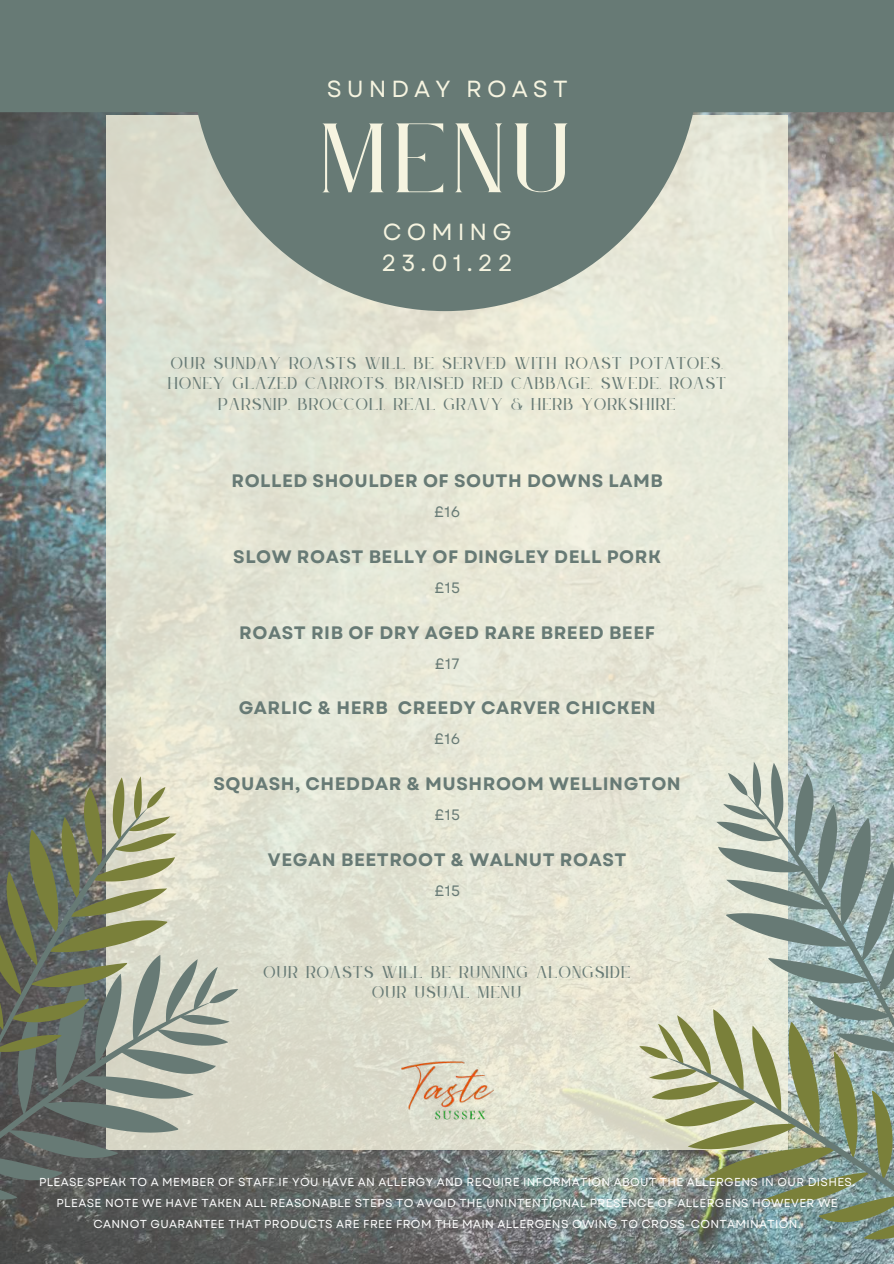
<style>
.page{position:relative;width:894px;height:1264px;background:#fff}
.page>*{position:absolute;margin:0;border:0;box-sizing:border-box;transform-origin:0 0}
.t1{font:86.25px "Le Jour Serif";color:#f6f4e0}
.t2{font:23.25px/31.5px "Garet";letter-spacing:.215em;color:#f6f4e0}
.t3{font:700 18px "Garet";letter-spacing:.03em;color:#677a75}
.t4{font:15px/20.2px "Le Jour Serif";letter-spacing:.08em;color:#677a75;text-align:center}
.t5{font:15px "Garet";letter-spacing:.03em;color:#677a75}
.t6{font:11.55px/21.1px "Garet";letter-spacing:.03em;color:#fff;text-align:center}
</style>
<div class="page">
<img style="left:0;top:311px;width:893px;height:952px">
<div style="left:106px;top:115px;width:682px;height:1034px;background:linear-gradient(to right,#dfe1d0,#eaebda)"></div>
<svg style="left:0;top:0;width:893px;height:311px;background:#87938c"></svg>
<img style="left:401px;top:1048px;width:92px;height:73px">
<svg style="left:176px;top:894px;width:78px;height:369px;background:#b2b3a7"></svg>
<svg style="left:0;top:919px;width:213px;height:344px;background:#747873"></svg>
<svg style="left:0;top:776px;width:176px;height:275px;background:#adaf9b"></svg>
<svg style="left:0;top:806px;width:149px;height:294px;background:#79806b"></svg>
<svg style="left:623px;top:945px;width:93px;height:318px;background:#c3c6b7"></svg>
<img style="left:664px;top:968px;width:229px;height:295px">
<svg style="left:716px;top:761px;width:177px;height:290px;background:#c3ccbe"></svg>
<svg style="left:744px;top:793px;width:149px;height:310px;background:#9dada4"></svg>
<h2 class="t2" style="left:326px;top:73px;width:242px">SUNDAY ROAST</h2>
<h1 class="t1" style="left:322px;top:112px;width:252px">MENU</h1>
<h2 class="t2" style="left:381px;top:216px;width:133px">COMING<br>23.01.22</h2>
<p class="t4" style="left:168px;top:354px;width:559px">OUR SUNDAY ROASTS WILL BE SERVED WITH ROAST POTATOES,<br>HONEY GLAZED CARROTS, BRAISED RED CABBAGE, SWEDE, ROAST<br>PARSNIP, BROCCOLI, REAL GRAVY &amp; HERB YORKSHIRE</p>
<h3 class="t3" style="left:231px;top:468px;width:433px">ROLLED SHOULDER OF SOUTH DOWNS LAMB</h3>
<p class="t5" style="left:434px;top:501px;width:28px">£16</p>
<h3 class="t3" style="left:233px;top:543px;width:429px">SLOW ROAST BELLY OF DINGLEY DELL PORK</h3>
<p class="t5" style="left:434px;top:576px;width:27px">£15</p>
<h3 class="t3" style="left:239px;top:619px;width:417px">ROAST RIB OF DRY AGED RARE BREED BEEF</h3>
<p class="t5" style="left:434px;top:652px;width:26px">£17</p>
<h3 class="t3" style="left:238px;top:695px;width:418px">GARLIC &amp; HERB CREEDY CARVER CHICKEN</h3>
<p class="t5" style="left:434px;top:728px;width:28px">£16</p>
<h3 class="t3" style="left:213px;top:770px;width:468px">SQUASH, CHEDDAR &amp; MUSHROOM WELLINGTON</h3>
<p class="t5" style="left:434px;top:804px;width:27px">£15</p>
<h3 class="t3" style="left:268px;top:846px;width:360px">VEGAN BEETROOT &amp; WALNUT ROAST</h3>
<p class="t5" style="left:434px;top:879px;width:27px">£15</p>
<p class="t4" style="left:264px;top:962px;width:368px">OUR ROASTS WILL BE RUNNING ALONGSIDE<br>OUR USUAL MENU</p>
<p class="t6" style="left:39px;top:1170px;width:817px">PLEASE SPEAK TO A MEMBER OF STAFF IF YOU HAVE AN ALLERGY AND REQUIRE INFORMATION ABOUT THE ALLERGENS IN OUR DISHES.<br>PLEASE NOTE WE HAVE TAKEN ALL REASONABLE STEPS TO AVOID THE UNINTENTIONAL PRESENCE OF ALLERGENS HOWEVER WE<br>CANNOT GUARANTEE THAT PRODUCTS ARE FREE FROM THE MAIN ALLERGENS OWING TO CROSS-CONTAMINATION.</p>
</div>
